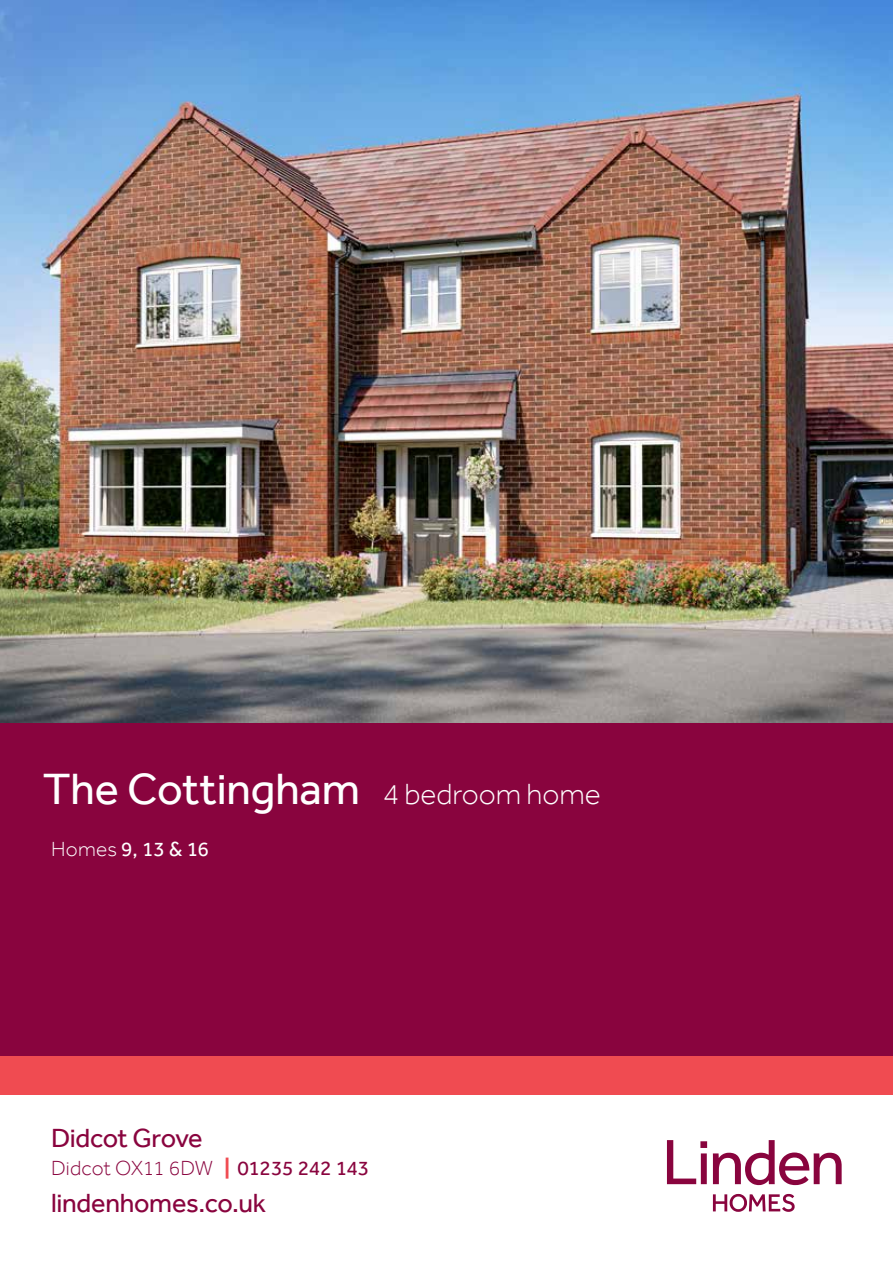
<style>
.page{position:relative;width:893px;height:1263px;background:#fff}
.page>*{position:absolute;margin:0;border:0;box-sizing:border-box;transform-origin:0 0}
.t1{font:45px "Effra";letter-spacing:-.005em;color:#fff}
.t2{font:27px "Effra";letter-spacing:-.01em;color:#89043e}
.t3{font:300 21px "Effra";letter-spacing:-.005em;color:#89043e}
.t4{font:21px "Effra";color:#fff}
.s1{font-weight:300;font-size:30px}
.s2{font-weight:300}
.s3{font-weight:700;color:#f04b51}
.s4{font-weight:400}
</style>
<div class="page">
<img style="left:0;top:0;width:893px;height:723px">
<svg style="left:667px;top:1140px;width:40px;height:44px"></svg>
<svg style="left:713px;top:1140px;width:129px;height:45px"></svg>
<svg style="left:713px;top:1194px;width:82px;height:18px"></svg>
<div style="left:0;top:723px;width:893px;height:334px;background:#89043e"></div>
<div style="left:0;top:1057px;width:893px;height:38px;background:#f04b51"></div>
<h1 class="t1" style="left:43px;top:762px;width:560px">The Cottingham <span class="s1">4 bedroom home</span></h1>
<p class="t4" style="left:51px;top:837px;width:159px"><span class="s2">Homes</span> 9, 13 &amp; 16</p>
<p class="t2" style="left:51px;top:1122px;width:153px">Didcot Grove</p>
<p class="t3" style="left:51px;top:1156px;width:320px">Didcot OX11 6DW <span class="s3">|</span> <span class="s4">01235 242 143</span></p>
<p class="t2" style="left:51px;top:1187px;width:217px">lindenhomes.co.uk</p>
</div>
